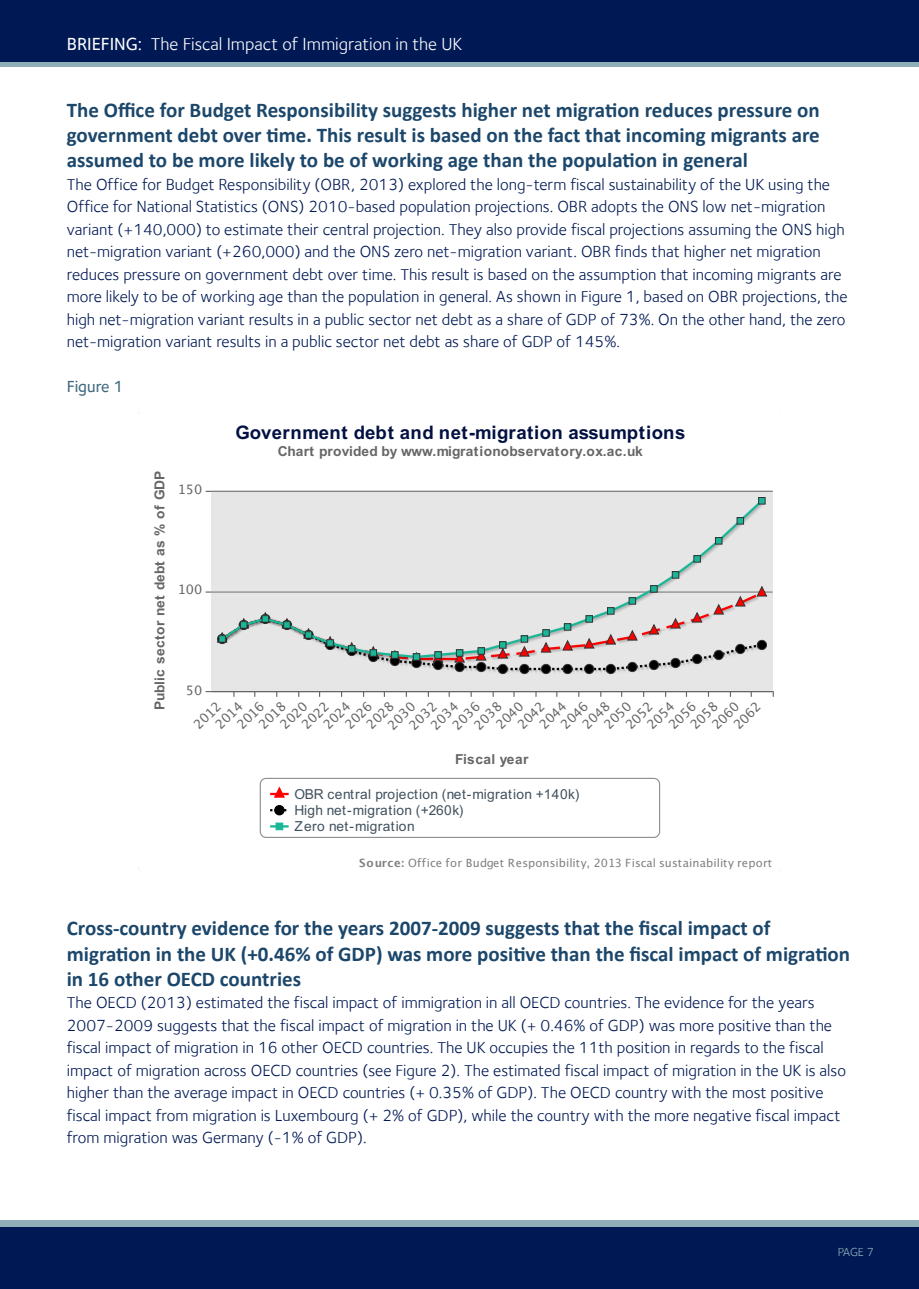
<style>
.page{position:relative;width:919px;height:1289px;background:#fff}
.page>*{position:absolute;margin:0;border:0;box-sizing:border-box;transform-origin:0 0}
.t1{font:700 21px/25.2px "Calibri";color:#1c476b;text-align:justify}
.t2{font:700 18.6px "Arial";letter-spacing:.01em;color:#021141}
.t3{font:18px "Foundry Sterling";color:#fff}
.Body{font:16.5px/22.5px "Foundry Sterling";color:#001954}
.t4{font:500 16.5px "Foundry Sterling";color:#40687e}
.t5{font:700 13.8px "Arial";letter-spacing:.025em;color:#666}
.t6{font:13.8px/16.2px "Arial";letter-spacing:.03em;color:#40515e}
.t7{font:12.9px "Lucida Grande";letter-spacing:-.005em;color:#666}
.t8{font:12px "Foundry Sterling";color:#90aeb8}
.t9{font:11.4px "Lucida Grande";letter-spacing:.015em;color:#808080}
.s1{font-weight:500}
.s2{font-weight:700}
</style>
<div class="page">
<div style="left:0;top:1226px;width:918px;height:62px;background:#001954"></div>
<div style="left:0;top:0;width:918px;height:63px;background:#001954"></div>
<hr style="left:0;top:63px;width:918px;height:4px;background:#90aeb8">
<div style="left:0;top:1219px;width:918px;height:7px;background:#90aeb8"></div>
<div style="left:137px;top:411px;width:646px;height:460px;border:2px solid #fff;border-radius:6px"></div>
<div style="left:211px;top:491px;width:561px;height:200px;background:#e6e6e6"></div>
<div style="left:260px;top:777px;width:400px;height:61px;border:1px solid #909090;border-radius:6px"></div>
<svg style="left:270px;top:809px;width:17px;height:2px"></svg>
<svg style="left:270px;top:825px;width:18px;height:2px"></svg>
<svg style="left:270px;top:786px;width:18px;height:12px"></svg>
<div style="left:275px;top:805px;width:9px;height:9px;background:#000;border-radius:50%"></div>
<div style="left:274px;top:805px;width:10px;height:10px;border:1px solid #000;border-radius:50%"></div>
<div style="left:275px;top:822px;width:8px;height:8px;background:#1ab697;border:1px solid #1ab697"></div>
<hr style="left:211px;top:691px;width:561px;height:1px;background:#666">
<img style="left:435px;top:669px;width:338px;height:12px">
<img style="left:210px;top:490px;width:563px;height:179px">
<p class="t3" style="left:67px;top:34px;width:397px"><span class="s1">BRIEFING:</span> The Fiscal Impact of Immigration in the UK</p>
<h1 class="t1" style="left:67px;top:97px;width:754px">The Office for Budget Responsibility suggests higher net migration reduces pressure on government debt over time. This result is based on the fact that incoming migrants are assumed to be more likely to be of working age than the population in general</h1>
<p class="Body" style="left:67px;top:173px;width:782px">The Office for Budget Responsibility (OBR, 2013) explored the long-term fiscal sustainability of the UK using the Office for National Statistics (ONS) 2010-based population projections. OBR adopts the ONS low net-migration variant (+140,000) to estimate their central projection. They also provide fiscal projections assuming the ONS high net-migration variant (+260,000) and the ONS zero net-migration variant. OBR finds that higher net migration reduces pressure on government debt over time. This result is based on the assumption that incoming migrants are more likely to be of working age than the population in general. As shown in Figure 1, based on OBR projections, the high net-migration variant results in a public sector net debt as a share of GDP of 73%. On the other hand, the zero net-migration variant results in a public sector net debt as share of GDP of 145%.</p>
<h2 class="t4" style="left:67px;top:377px;width:58px">Figure 1</h2>
<p class="t5" style="left:155px;top:709px;width:241px;rotate:-90deg">Public sector net debt as % of GDP</p>
<p class="t7" style="left:178px;top:484px;width:26px">150</p>
<p class="t2" style="left:235px;top:425px;width:451px">Government debt and net-migration assumptions</p>
<p class="t5" style="left:278px;top:446px;width:366px">Chart provided by www.migrationobservatory.ox.ac.uk</p>
<p class="t7" style="left:178px;top:584px;width:26px">100</p>
<p class="t7" style="left:186px;top:684px;width:18px">50</p>
<p class="t7" style="left:257px;top:723px;width:34px;rotate:-45deg">2018</p>
<p class="t7" style="left:278px;top:723px;width:34px;rotate:-45deg">2020</p>
<p class="t7" style="left:386px;top:723px;width:35px;rotate:-45deg">2030</p>
<p class="t7" style="left:365px;top:723px;width:34px;rotate:-45deg">2028</p>
<p class="t7" style="left:472px;top:723px;width:35px;rotate:-45deg">2038</p>
<p class="t7" style="left:494px;top:723px;width:34px;rotate:-45deg">2040</p>
<p class="t7" style="left:580px;top:723px;width:34px;rotate:-45deg">2048</p>
<p class="t7" style="left:602px;top:723px;width:34px;rotate:-45deg">2050</p>
<p class="t7" style="left:235px;top:723px;width:34px;rotate:-45deg">2016</p>
<p class="t7" style="left:688px;top:723px;width:34px;rotate:-45deg">2058</p>
<p class="t7" style="left:710px;top:723px;width:34px;rotate:-45deg">2060</p>
<p class="t7" style="left:343px;top:723px;width:34px;rotate:-45deg">2026</p>
<p class="t7" style="left:450px;top:723px;width:35px;rotate:-45deg">2036</p>
<p class="t7" style="left:559px;top:723px;width:34px;rotate:-45deg">2046</p>
<p class="t7" style="left:667px;top:723px;width:34px;rotate:-45deg">2056</p>
<p class="t7" style="left:214px;top:723px;width:34px;rotate:-45deg">2014</p>
<p class="t7" style="left:321px;top:723px;width:34px;rotate:-45deg">2024</p>
<p class="t7" style="left:429px;top:723px;width:35px;rotate:-45deg">2034</p>
<p class="t7" style="left:537px;top:723px;width:34px;rotate:-45deg">2044</p>
<p class="t7" style="left:645px;top:723px;width:34px;rotate:-45deg">2054</p>
<p class="t7" style="left:192px;top:723px;width:34px;rotate:-45deg">2012</p>
<p class="t7" style="left:300px;top:723px;width:34px;rotate:-45deg">2022</p>
<p class="t7" style="left:407px;top:723px;width:35px;rotate:-45deg">2032</p>
<p class="t7" style="left:516px;top:723px;width:34px;rotate:-45deg">2042</p>
<p class="t7" style="left:624px;top:723px;width:34px;rotate:-45deg">2052</p>
<p class="t7" style="left:731px;top:723px;width:34px;rotate:-45deg">2062</p>
<p class="t5" style="left:455px;top:753px;width:75px">Fiscal year</p>
<p class="t6" style="left:294px;top:787px;width:286px">OBR central projection (net-migration +140k)<br>High net-migration (+260k)<br>Zero net-migration</p>
<p class="t9" style="left:359px;top:858px;width:414px"><span class="s2">Source:</span> Office for Budget Responsibility, 2013 Fiscal sustainability report</p>
<h1 class="t1" style="left:67px;top:915px;width:784px;text-align:left">Cross-country evidence for the years 2007-2009 suggests that the fiscal impact of migration in the UK (+0.46% of GDP) was more positive than the fiscal impact of migration in 16 other OECD countries</h1>
<p class="Body" style="left:67px;top:991px;width:780px">The OECD (2013) estimated the fiscal impact of immigration in all OECD countries. The evidence for the years 2007-2009 suggests that the fiscal impact of migration in the UK (+ 0.46% of GDP) was more positive than the fiscal impact of migration in 16 other OECD countries. The UK occupies the 11th position in regards to the fiscal impact of migration across OECD countries (see Figure 2). The estimated fiscal impact of migration in the UK is also higher than the average impact in OECD countries (+ 0.35% of GDP). The OECD country with the most positive fiscal impact from migration is Luxembourg (+ 2% of GDP), while the country with the more negative fiscal impact from migration was Germany (-1% of GDP).</p>
<p class="t8" style="left:837px;top:1244px;width:38px">PAGE 7</p>
</div>
